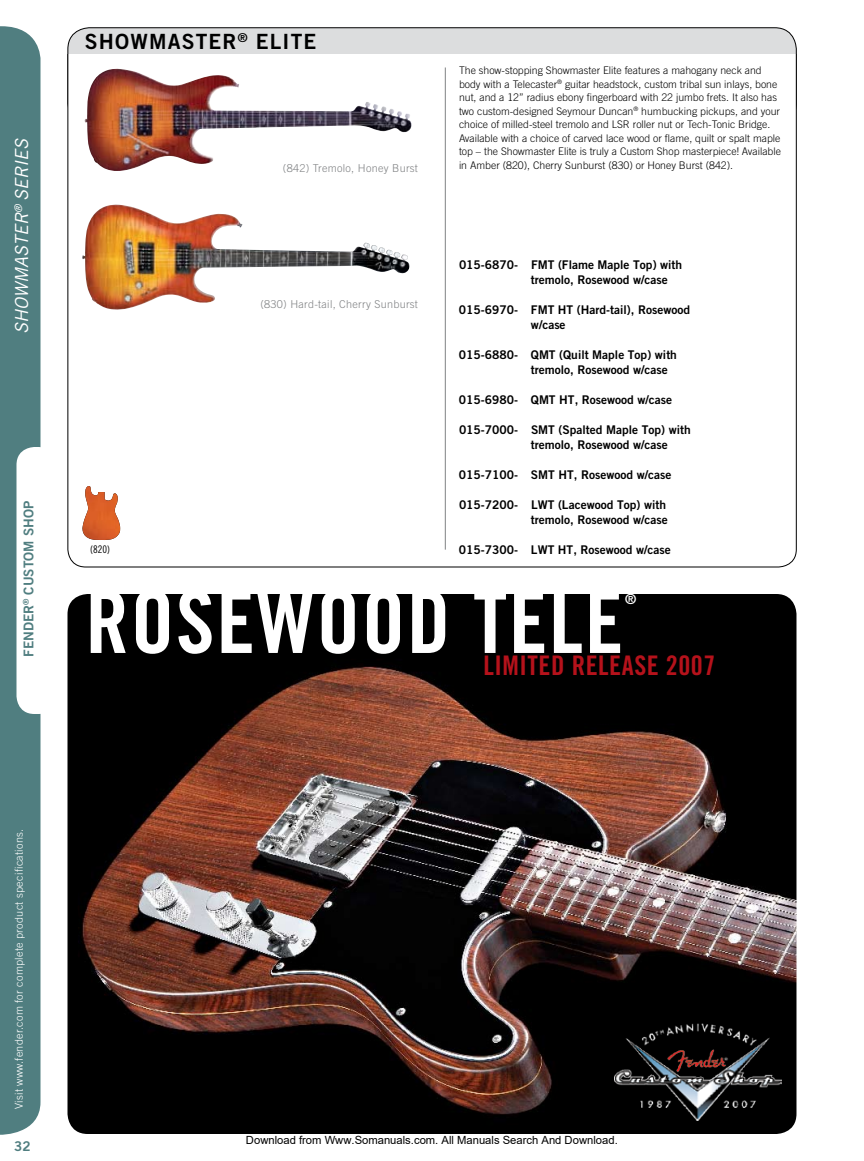
<style>
.page{position:relative;width:864px;height:1161px;background:#fff}
.page>*{position:absolute;margin:0;border:0;box-sizing:border-box;transform-origin:0 0}
.t1{font:87px "Trade Gothic Bold Cond Twenty";letter-spacing:.02em;color:#fff}
.t2{font:27px "Trade Gothic Bold Cond Twenty";letter-spacing:.02em;color:#b5121b}
.t3{font:21px "Trade Gothic Bold Two";letter-spacing:.055em;color:#000}
.t4{font:italic 18px "Trade Gothic";color:#fff}
.t5{font:13.95px "Trade Gothic Bold Cond Twenty";color:#fff}
.t6{font:13.5px "Trade Gothic Bold Two";color:#507e80}
.t7{font:12px/15px "Trade Gothic Bold Two";color:#000}
.t8{font:11.25px "Arial";color:#000}
.t9{font:300 10.8px "Trade Gothic";letter-spacing:.025em;color:#fff}
.t10{font:300 10.8px "Trade Gothic";letter-spacing:.025em;color:#808284}
.t11{font:300 10.5px/13.5px "Trade Gothic";color:#000}
.t12{font:10.5px "Trade Gothic Cond Eighteen";color:#000}
</style>
<div class="page">
<div style="left:68px;top:28px;width:728px;height:96px;background:#dcddde;border-radius:22px"></div>
<div style="left:68px;top:28px;width:728px;height:97px;border:1px solid #000;border-radius:22px"></div>
<svg style="left:0;top:26px;width:40px;height:1109px;background:#6a9193"></svg>
<svg style="left:67px;top:54px;width:730px;height:513px"></svg>
<img style="left:85px;top:69px;width:327px;height:102px">
<hr style="left:445px;top:68px;width:1px;height:482px;background:#808284">
<img style="left:82px;top:205px;width:328px;height:105px">
<img style="left:82px;top:486px;width:38px;height:54px">
<img style="left:68px;top:594px;width:728px;height:540px;border-radius:20px">
<img style="left:615px;top:1023px;width:167px;height:98px">
<p class="t4" style="left:11px;top:334px;width:197px;rotate:-90deg">showmaster<sup>®</sup> series</p>
<p class="t6" style="left:20px;top:657px;width:157px;rotate:-90deg">FENDER<sup>®</sup> CUSTOM SHOP</p>
<p class="t3" style="left:85px;top:28px;width:233px">SHOWMASTER<sup>®</sup> ELITE</p>
<p class="t10" style="left:283px;top:161px;width:137px">(842) Tremolo, Honey Burst</p>
<p class="t12" style="left:90px;top:543px;width:21px">(820)</p>
<p class="t10" style="left:260px;top:298px;width:159px">(830) Hard-tail, Cherry Sunburst</p>
<p class="t11" style="left:459px;top:64px;width:324px">The show-stopping Showmaster Elite features a mahogany neck and body with a Telecaster<sup>®</sup> guitar headstock, custom tribal sun inlays, bone nut, and a 12” radius ebony fingerboard with 22 jumbo frets. It also has two custom-designed Seymour Duncan<sup>®</sup> humbucking pickups, and your choice of milled-steel tremolo and LSR roller nut or Tech-Tonic Bridge.<br>Available with a choice of carved lace wood or flame, quilt or spalt maple top – the Showmaster Elite is truly a Custom Shop masterpiece! Available in Amber (820), Cherry Sunburst (830) or Honey Burst (842).</p>
<p class="t7" style="left:531px;top:257px;width:153px;text-indent:-72px">015-6870- FMT (Flame Maple Top) with tremolo, Rosewood w/case</p>
<p class="t7" style="left:531px;top:302px;width:161px;text-indent:-72px">015-6970- FMT HT (Hard-tail), Rosewood w/case</p>
<p class="t7" style="left:531px;top:347px;width:148px;text-indent:-72px">015-6880- QMT (Quilt Maple Top) with tremolo, Rosewood w/case</p>
<p class="t7" style="left:459px;top:392px;width:215px">015-6980- QMT HT, Rosewood w/case</p>
<p class="t7" style="left:531px;top:422px;width:161px;text-indent:-72px">015-7000- SMT (Spalted Maple Top) with tremolo, Rosewood w/case</p>
<p class="t7" style="left:459px;top:467px;width:214px">015-7100- SMT HT, Rosewood w/case</p>
<p class="t7" style="left:459px;top:497px;width:210px;text-align:right">015-7200- LWT (Lacewood Top) with tremolo, Rosewood w/case</p>
<p class="t7" style="left:459px;top:542px;width:213px">015-7300- LWT HT, Rosewood w/case</p>
<p class="t1" style="left:86px;top:569px;width:539px">ROSEWOOD TELE</p>
<p class="t5" style="left:625px;top:591px;width:13px">®</p>
<p class="t2" style="left:483px;top:649px;width:234px">LIMITED RELEASE 2007</p>
<p class="t9" style="left:13px;top:1109px;width:282px;rotate:-90deg">Visit www.fender.com for complete product specifications.</p>
<p class="t6" style="left:14px;top:1138px;width:18px">32</p>
<p class="t8" style="left:246px;top:1133px;width:373px">Download from Www.Somanuals.com. All Manuals Search And Download.</p>
</div>
